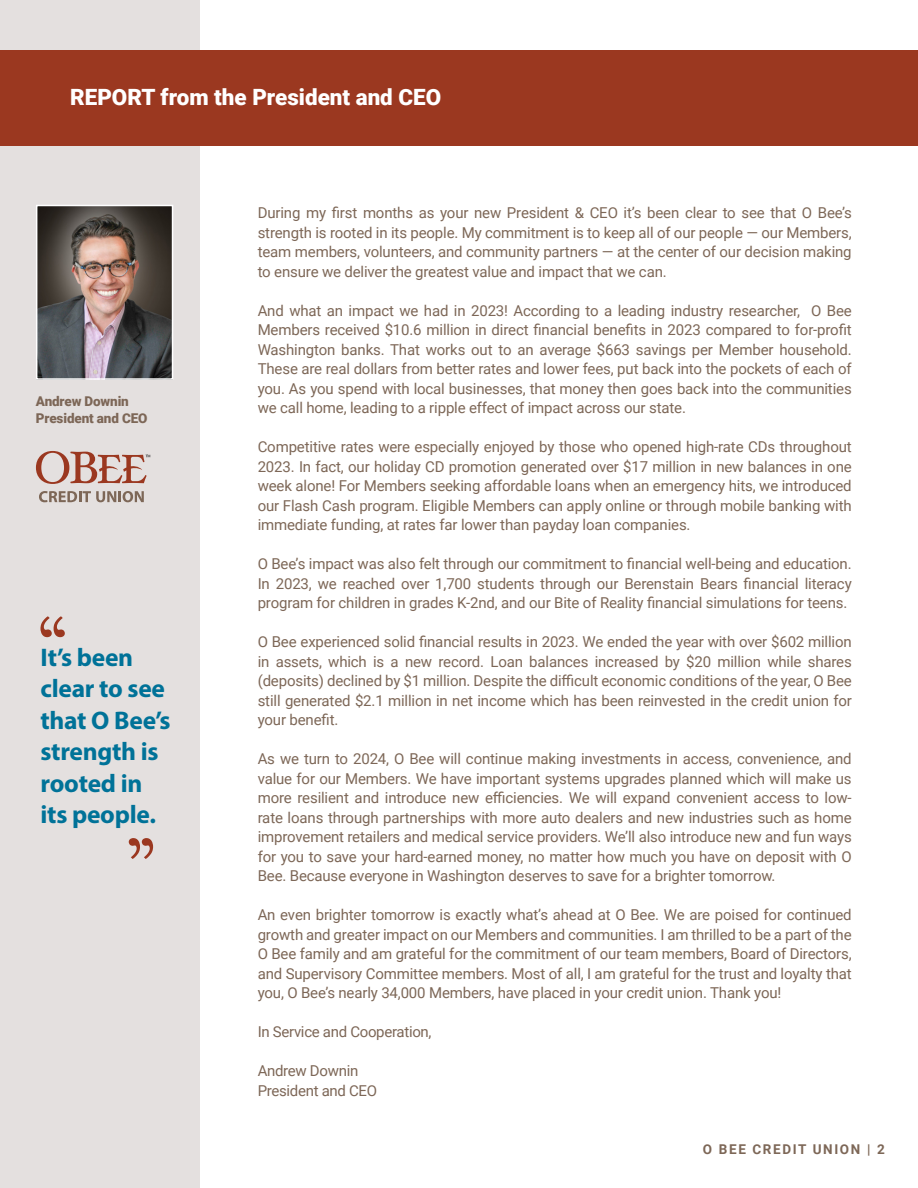
<style>
.page{position:relative;width:918px;height:1188px;background:#fff}
.page>*{position:absolute;margin:0;border:0;box-sizing:border-box;transform-origin:0 0}
.t1{font:700 25.5px/31.5px "Myriad Pro";letter-spacing:-.01em;color:#007298}
.t2{font:900 22.35px "Roboto";color:#fff}
.t3{font:15px/19.5px "Roboto";letter-spacing:-.01em;color:#7d6757;text-align:justify}
.t4{font:900 13.5px "Roboto";letter-spacing:-.01em;color:#7d6757}
.t5{font:700 13.5px "Roboto";letter-spacing:.12em;color:#7d6757}
</style>
<div class="page">
<div style="left:0;top:0;width:200px;height:1188px;background:#e4e0df"></div>
<div style="left:0;top:50px;width:918px;height:96px;background:#9b3820"></div>
<img style="left:39px;top:208px;width:131px;height:169px">
<div style="left:36px;top:205px;width:137px;height:175px;border:2px solid #fff"></div>
<svg style="left:40px;top:616px;width:25px;height:21px"></svg>
<svg style="left:129px;top:838px;width:24px;height:21px"></svg>
<svg style="left:36px;top:451px;width:114px;height:33px"></svg>
<svg style="left:39px;top:491px;width:105px;height:11px"></svg>
<p class="t2" style="left:70px;top:82px;width:373px">REPORT from the President and CEO</p>
<p class="t4" style="left:36px;top:392px;width:95px">Andrew Downin</p>
<p class="t4" style="left:36px;top:408px;width:113px">President and CEO</p>
<p class="t1" style="left:40px;top:641px;width:131px">It’s been clear to see that O Bee’s strength is rooted in its people.</p>
<p class="t3" style="left:258px;top:202px;width:596px">During my first months as your new President &amp; CEO it’s been clear to see that O Bee’s strength is rooted in its people. My commitment is to keep all of our people — our Members, team members, volunteers, and community partners — at the center of our decision making to ensure we deliver the greatest value and impact that we can.</p>
<p class="t3" style="left:258px;top:300px;width:596px">And what an impact we had in 2023! According to a leading industry researcher, O Bee Members received $10.6 million in direct financial benefits in 2023 compared to for-profit Washington banks. That works out to an average $663 savings per Member household.<br>These are real dollars from better rates and lower fees, put back into the pockets of each of you. As you spend with local businesses, that money then goes back into the communities we call home, leading to a ripple effect of impact across our state.</p>
<p class="t3" style="left:258px;top:436px;width:596px">Competitive rates were especially enjoyed by those who opened high-rate CDs throughout 2023. In fact, our holiday CD promotion generated over $17 million in new balances in one week alone! For Members seeking affordable loans when an emergency hits, we introduced our Flash Cash program. Eligible Members can apply online or through mobile banking with immediate funding, at rates far lower than payday loan companies.</p>
<p class="t3" style="left:258px;top:553px;width:596px">O Bee’s impact was also felt through our commitment to financial well-being and education.<br>In 2023, we reached over 1,700 students through our Berenstain Bears financial literacy program for children in grades K-2nd, and our Bite of Reality financial simulations for teens.</p>
<p class="t3" style="left:258px;top:631px;width:596px">O Bee experienced solid financial results in 2023. We ended the year with over $602 million in assets, which is a new record. Loan balances increased by $20 million while shares (deposits) declined by $1 million. Despite the difficult economic conditions of the year, O Bee still generated $2.1 million in net income which has been reinvested in the credit union for your benefit.</p>
<p class="t3" style="left:258px;top:748px;width:596px">As we turn to 2024, O Bee will continue making investments in access, convenience, and value for our Members. We have important systems upgrades planned which will make us more resilient and introduce new efficiencies. We will expand convenient access to low&shy;rate loans through partnerships with more auto dealers and new industries such as home improvement retailers and medical service providers. We’ll also introduce new and fun ways for you to save your hard-earned money, no matter how much you have on deposit with O Bee. Because everyone in Washington deserves to save for a brighter tomorrow.</p>
<p class="t3" style="left:258px;top:904px;width:596px">An even brighter tomorrow is exactly what’s ahead at O Bee. We are poised for continued growth and greater impact on our Members and communities. I am thrilled to be a part of the O Bee family and am grateful for the commitment of our team members, Board of Directors, and Supervisory Committee members. Most of all, I am grateful for the trust and loyalty that you, O Bee’s nearly 34,000 Members, have placed in your credit union. Thank you!</p>
<p class="t3" style="left:258px;top:1021px;width:175px">In Service and Cooperation,</p>
<p class="t3" style="left:258px;top:1060px;width:102px">Andrew Downin</p>
<p class="t3" style="left:258px;top:1080px;width:121px">President and CEO</p>
<p class="t5" style="left:703px;top:1140px;width:183px">O BEE CREDIT UNION | 2</p>
</div>
